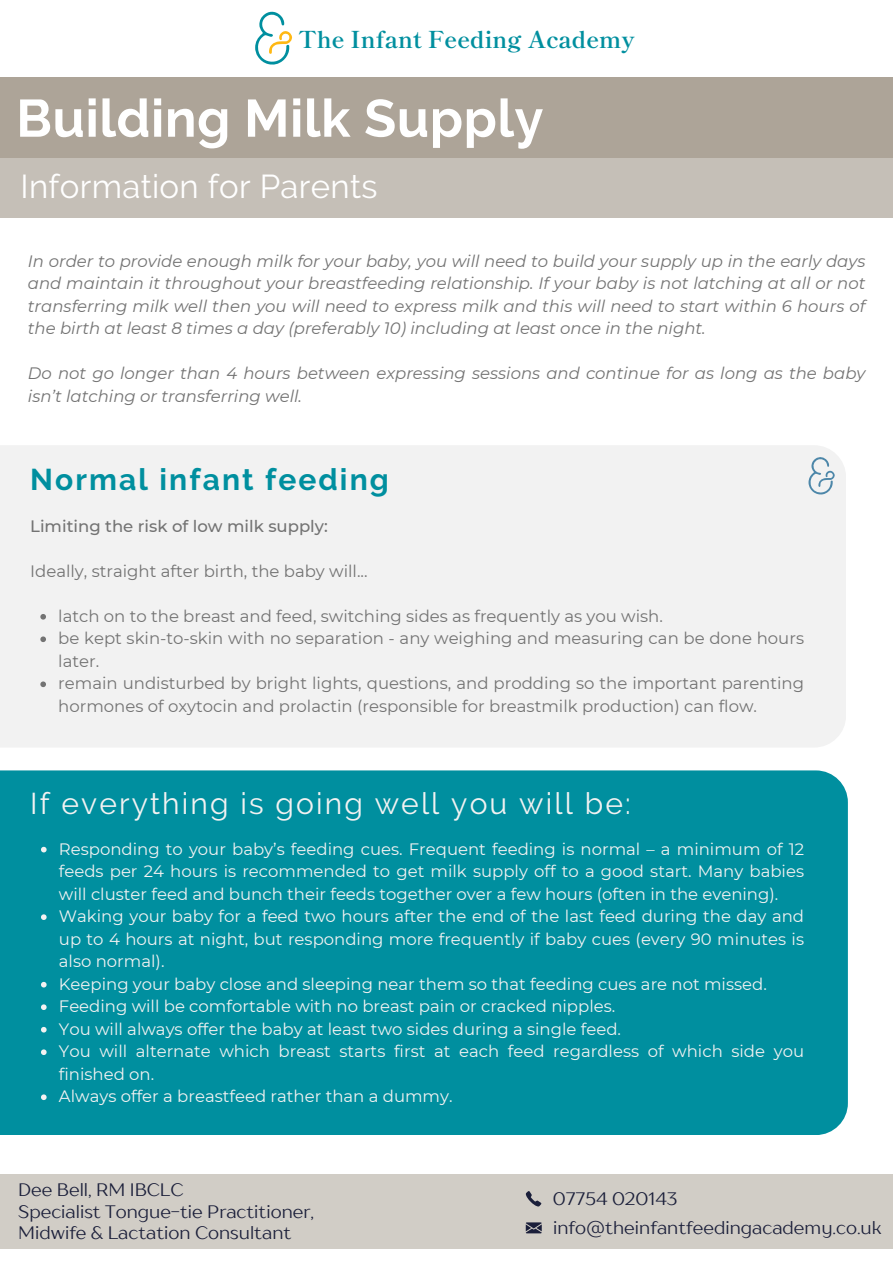
<style>
.page{position:relative;width:893px;height:1264px;background:#fff}
.page>*{position:absolute;margin:0;border:0;box-sizing:border-box;transform-origin:0 0}
.t1{font:700 52.5px "Raleway";letter-spacing:.01em;color:#fff}
.t2{font:33px "Raleway";letter-spacing:.01em;color:#fff}
.t3{font:30px "Raleway";letter-spacing:.07em;color:#f2f2f2}
.t4{font:700 30px "Raleway";letter-spacing:.07em;color:#008f9f}
.t5{font:700 23.25px "Shippori Mincho";color:#008f9f}
.t6{font:18px "TT Drugs";color:#1b1f3a}
.t7{font:16.5px/22.5px "Montserrat";color:#f2f2f2;text-align:justify}
.t8{font:italic 16.5px/22.5px "Montserrat";color:#737373;text-align:justify}
.t9{font:16.5px/22.5px "Montserrat";color:#737373}
.t10{font:500 16.5px "Montserrat";color:#737373}
</style>
<div class="page">
<div style="left:0;top:137px;width:892px;height:81px;background:#c5bfb7"></div>
<div style="left:0;top:77px;width:892px;height:80px;background:#ada498"></div>
<div style="left:0;top:1174px;width:892px;height:74px;background:#d1cdc6"></div>
<svg style="left:525px;top:1222px;width:16px;height:11px"></svg>
<svg style="left:525px;top:1191px;width:16px;height:15px"></svg>
<div style="left:0;top:445px;width:845px;height:302px;background:#f2f2f2"></div>
<svg style="left:40px;top:614px;width:6px;height:5px"></svg>
<svg style="left:40px;top:636px;width:6px;height:6px"></svg>
<svg style="left:40px;top:681px;width:6px;height:6px"></svg>
<svg style="left:808px;top:457px;width:26px;height:37px"></svg>
<div style="left:0;top:770px;width:847px;height:365px;background:#008f9f"></div>
<svg style="left:41px;top:846px;width:6px;height:6px"></svg>
<svg style="left:41px;top:914px;width:6px;height:6px"></svg>
<svg style="left:41px;top:981px;width:6px;height:6px"></svg>
<svg style="left:41px;top:1004px;width:6px;height:6px"></svg>
<svg style="left:41px;top:1026px;width:6px;height:6px"></svg>
<svg style="left:41px;top:1049px;width:6px;height:6px"></svg>
<svg style="left:41px;top:1094px;width:6px;height:6px"></svg>
<svg style="left:255px;top:12px;width:37px;height:53px"></svg>
<p class="t5" style="left:298px;top:21px;width:338px">The Infant Feeding Academy</p>
<p class="t1" style="left:16px;top:87px;width:528px">Building Milk Supply</p>
<h5 class="t2" style="left:20px;top:167px;width:358px">Information for Parents</h5>
<h3 class="t8" style="left:28px;top:249px;width:839px">In order to provide enough milk for your baby, you will need to build your supply up in the early days and maintain it throughout your breastfeeding relationship. If your baby is not latching at all or not transferring milk well then you will need to express milk and this will need to start within 6 hours of the birth at least 8 times a day (preferably 10) including at least once in the night.</h3>
<p class="t8" style="left:28px;top:362px;width:839px">Do not go longer than 4 hours between expressing sessions and continue for as long as the baby isn’t latching or transferring well.</p>
<p class="t4" style="left:30px;top:462px;width:360px">Normal infant feeding</p>
<p class="t10" style="left:30px;top:516px;width:299px">Limiting the risk of low milk supply:</p>
<p class="t9" style="left:30px;top:559px;width:339px">Ideally, straight after birth, the baby will...</p>
<p class="t9" style="left:58px;top:604px;width:606px">latch on to the breast and feed, switching sides as frequently as you wish.</p>
<h4 class="t9" style="left:58px;top:627px;width:747px">be kept skin-to-skin with no separation - any weighing and measuring can be done hours later.</h4>
<p class="t9" style="left:58px;top:672px;width:747px">remain undisturbed by bright lights, questions, and prodding so the important parenting hormones of oxytocin and prolactin (responsible for breastmilk production) can flow.</p>
<p class="t3" style="left:30px;top:786px;width:602px">If everything is going well you will be:</p>
<p class="t7" style="left:59px;top:837px;width:746px">Responding to your baby’s feeding cues. Frequent feeding is normal – a minimum of 12 feeds per 24 hours is recommended to get milk supply off to a good start. Many babies will cluster feed and bunch their feeds together over a few hours (often in the evening).</p>
<p class="t7" style="left:59px;top:905px;width:746px">Waking your baby for a feed two hours after the end of the last feed during the day and up to 4 hours at night, but responding more frequently if baby cues (every 90 minutes is also normal).</p>
<p class="t7" style="left:59px;top:972px;width:709px">Keeping your baby close and sleeping near them so that feeding cues are not missed.</p>
<p class="t7" style="left:59px;top:995px;width:558px">Feeding will be comfortable with no breast pain or cracked nipples.</p>
<p class="t7" style="left:59px;top:1017px;width:563px">You will always offer the baby at least two sides during a single feed.</p>
<p class="t7" style="left:59px;top:1040px;width:746px">You will alternate which breast starts first at each feed regardless of which side you finished on.</p>
<p class="t7" style="left:59px;top:1085px;width:395px">Always offer a breastfeed rather than a dummy.</p>
<h1 class="t6" style="left:18px;top:1178px;width:167px">Dee Bell, RM IBCLC</h1>
<h2 class="t6" style="left:18px;top:1200px;width:297px">Specialist Tongue-tie Practitioner,</h2>
<h4 class="t6" style="left:18px;top:1221px;width:274px">Midwife &amp; Lactation Consultant</h4>
<p class="t6" style="left:552px;top:1187px;width:126px">07754 020143</p>
<p class="t6" style="left:553px;top:1216px;width:330px">info@theinfantfeedingacademy.co.uk</p>
</div>
